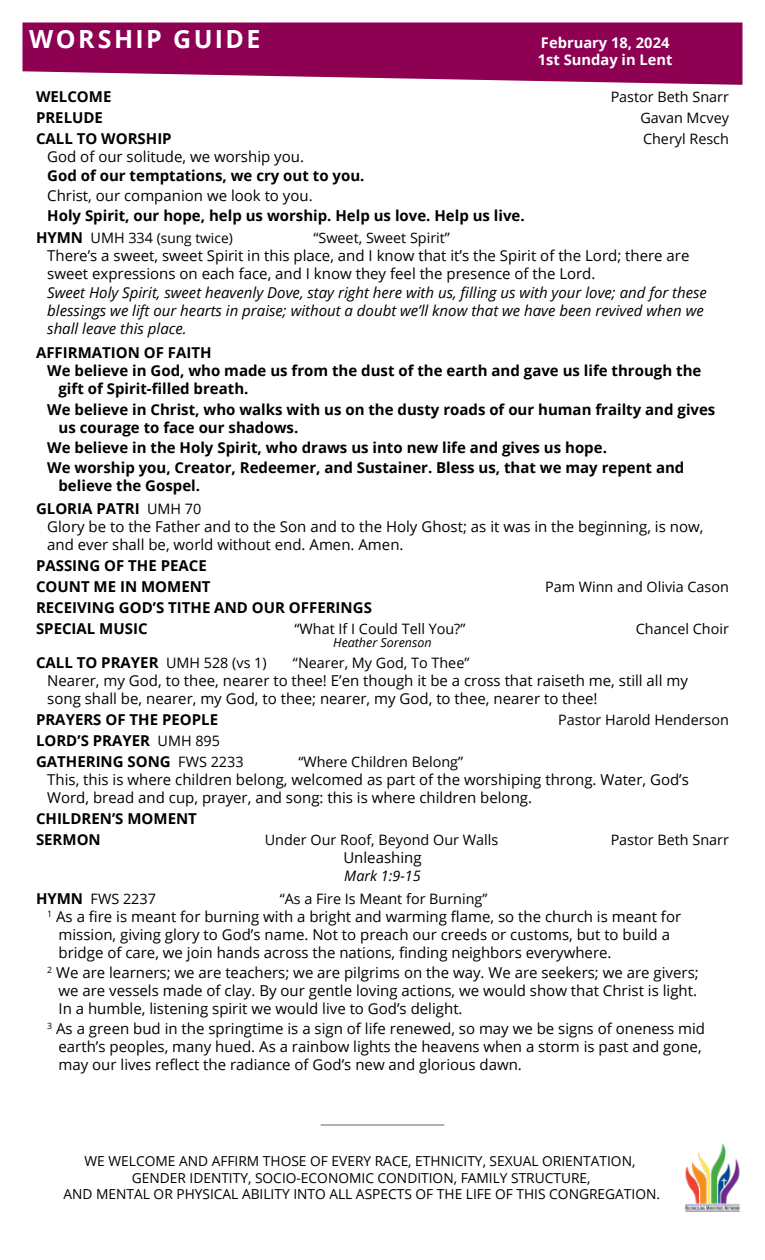
<style>
.page{position:relative;width:765px;height:1260px;background:#fff}
.page>*{position:absolute;margin:0;border:0;box-sizing:border-box;transform-origin:0 0}
.t1{font:700 25px "Open Sans";letter-spacing:.095em;color:#fff}
.t2{font:15px/18px "Open Sans";color:#000}
.t3{font:700 15px/20.9px "Open Sans";color:#000}
.t4{font:italic 15px/18px "Open Sans";color:#000}
.t5{font:700 14.75px/17.6px "Open Sans";color:#fff}
.t6{font:14.38px "Open Sans";color:#000}
.t7{font:italic 14.38px "Open Sans";color:#000}
.t8{font:13.75px/16.5px "Open Sans";color:#000;text-align:center}
.t9{font:italic 12.5px "Open Sans";color:#000}
.s1{font-weight:700;font-size:15px}
.s2{font-size:14.38px}
.s3{font-weight:400;font-size:14.38px}
</style>
<div class="page">
<svg style="left:22px;top:22px;width:720px;height:63px;background:#9a1e66"></svg>
<img style="left:684px;top:1144px;width:56px;height:67px">
<hr style="left:321px;top:1124px;width:123px;height:2px;background:#000">
<h1 class="t1" style="left:29px;top:22px;width:233px">WORSHIP GUIDE</h1>
<p class="t5" style="left:538px;top:33px;width:136px">February 18, 2024<br>1st Sunday in Lent</p>
<p class="t3" style="left:36px;top:86px;width:77px">WELCOME</p>
<p class="t6" style="left:611px;top:87px;width:120px">Pastor Beth Snarr</p>
<p class="t3" style="left:36px;top:107px;width:69px">PRELUDE</p>
<p class="t6" style="left:640px;top:108px;width:90px">Gavan Mcvey</p>
<p class="t3" style="left:36px;top:128px;width:137px">CALL TO WORSHIP</p>
<p class="t6" style="left:643px;top:129px;width:87px">Cheryl Resch</p>
<p class="t2" style="left:47px;top:147px;width:258px">God of our solitude, we worship you.</p>
<p class="t3" style="left:47px;top:165px;width:319px">God of our temptations, we cry out to you.</p>
<p class="t2" style="left:47px;top:186px;width:267px">Christ, our companion we look to you.</p>
<p class="t3" style="left:47px;top:204px;width:479px">Holy Spirit, our hope, help us worship. Help us love. Help us live.</p>
<p class="t8" style="left:36px;top:229px;width:198px"><span class="s1">HYMN</span> <span class="s2">UMH 334</span> (sung twice)</p>
<p class="t6" style="left:313px;top:228px;width:138px">“Sweet, Sweet Spirit”</p>
<p class="t2" style="left:47px;top:246px;width:644px">There’s a sweet, sweet Spirit in this place, and I know that it’s the Spirit of the Lord; there are sweet expressions on each face, and I know they feel the presence of the Lord.</p>
<p class="t4" style="left:47px;top:283px;width:661px">Sweet Holy Spirit, sweet heavenly Dove, stay right here with us, filling us with your love; and for these blessings we lift our hearts in praise; without a doubt we’ll know that we have been revived when we shall leave this place.</p>
<p class="t3" style="left:36px;top:342px;width:177px">AFFIRMATION OF FAITH</p>
<p class="t3" style="left:47px;top:360px;width:656px">We believe in God, who made us from the dust of the earth and gave us life through the</p>
<p class="t3" style="left:58px;top:378px;width:191px">gift of Spirit-filled breath.</p>
<p class="t3" style="left:58px;top:400px;width:658px;line-height:18px;text-indent:-11px">We believe in Christ, who walks with us on the dusty roads of our human frailty and gives us courage to face our shadows.</p>
<p class="t3" style="left:47px;top:437px;width:639px;line-height:20.2px">We believe in the Holy Spirit, who draws us into new life and gives us hope.<br>We worship you, Creator, Redeemer, and Sustainer. Bless us, that we may repent and</p>
<p class="t3" style="left:36px;top:474px;width:167px;line-height:23.1px;text-align:right">believe the Gospel.<br>GLORIA PATRI <span class="s3">UMH 70</span></p>
<p class="t2" style="left:47px;top:518px;width:658px">Glory be to the Father and to the Son and to the Holy Ghost; as it was in the beginning, is now, and ever shall be, world without end. Amen. Amen.</p>
<p class="t3" style="left:36px;top:555px;width:176px">PASSING OF THE PEACE<br>COUNT ME IN MOMENT</p>
<p class="t6" style="left:545px;top:577px;width:185px">Pam Winn and Olivia Cason</p>
<p class="t3" style="left:36px;top:597px;width:337px">RECEIVING GOD’S TITHE AND OUR OFFERINGS<br>SPECIAL MUSIC</p>
<p class="t6" style="left:295px;top:619px;width:172px">“What If I Could Tell You?”</p>
<p class="t6" style="left:636px;top:619px;width:95px">Chancel Choir</p>
<p class="t9" style="left:333px;top:634px;width:100px">Heather Sorenson</p>
<p class="t3" style="left:36px;top:652px;width:232px">CALL TO PRAYER <span class="s3">UMH 528 (vs 1)</span></p>
<p class="t6" style="left:293px;top:653px;width:178px">“Nearer, My God, To Thee”</p>
<p class="t2" style="left:47px;top:671px;width:642px">Nearer, my God, to thee, nearer to thee! E’en though it be a cross that raiseth me, still all my song shall be, nearer, my God, to thee; nearer, my God, to thee, nearer to thee!</p>
<p class="t3" style="left:36px;top:709px;width:184px">PRAYERS OF THE PEOPLE</p>
<p class="t6" style="left:558px;top:710px;width:172px">Pastor Harold Henderson</p>
<p class="t3" style="left:36px;top:730px;width:209px">LORD’S PRAYER <span class="s3">UMH 895<br></span>GATHERING SONG <span class="s3">FWS 2233</span></p>
<p class="t6" style="left:298px;top:752px;width:166px">“Where Children Belong”</p>
<p class="t2" style="left:47px;top:770px;width:643px">This, this is where children belong, welcomed as part of the worshiping throng. Water, God’s<br>Word, bread and cup, prayer, and song: this is where children belong.</p>
<p class="t3" style="left:36px;top:808px;width:162px">CHILDREN’S MOMENT<br>SERMON</p>
<p class="t6" style="left:265px;top:830px;width:235px">Under Our Roof, Beyond Our Walls</p>
<p class="t6" style="left:611px;top:830px;width:120px">Pastor Beth Snarr</p>
<p class="t2" style="left:343px;top:848px;width:80px">Unleashing</p>
<p class="t7" style="left:344px;top:866px;width:78px">Mark 1:9-15</p>
<p class="t6" style="left:36px;top:889px;width:121px"><span class="s1">HYMN</span> FWS 2237</p>
<p class="t6" style="left:280px;top:889px;width:209px">“As a Fire Is Meant for Burning”</p>
<p class="t2" style="left:59px;top:907px;width:624px;text-indent:-11px"><sup>1</sup> As a fire is meant for burning with a bright and warming flame, so the church is meant for mission, giving glory to God’s name. Not to preach our creeds or customs, but to build a bridge of care, we join hands across the nations, finding neighbors everywhere.</p>
<p class="t2" style="left:59px;top:963px;width:642px;text-align:justify;text-indent:-11px"><sup>2</sup> We are learners; we are teachers; we are pilgrims on the way. We are seekers; we are givers; we are vessels made of clay. By our gentle loving actions, we would show that Christ is light.<br>In a humble, listening spirit we would live to God’s delight.</p>
<p class="t2" style="left:59px;top:1020px;width:648px;text-indent:-11px"><sup>3</sup> As a green bud in the springtime is a sign of life renewed, so may we be signs of oneness mid earth’s peoples, many hued. As a rainbow lights the heavens when a storm is past and gone, may our lives reflect the radiance of God’s new and glorious dawn.</p>
<p class="t8" style="left:64px;top:1153px;width:598px">WE WELCOME AND AFFIRM THOSE OF EVERY RACE, ETHNICITY, SEXUAL ORIENTATION,<br>GENDER IDENTITY, SOCIO-ECONOMIC CONDITION, FAMILY STRUCTURE,<br>AND MENTAL OR PHYSICAL ABILITY INTO ALL ASPECTS OF THE LIFE OF THIS CONGREGATION.</p>
</div>
